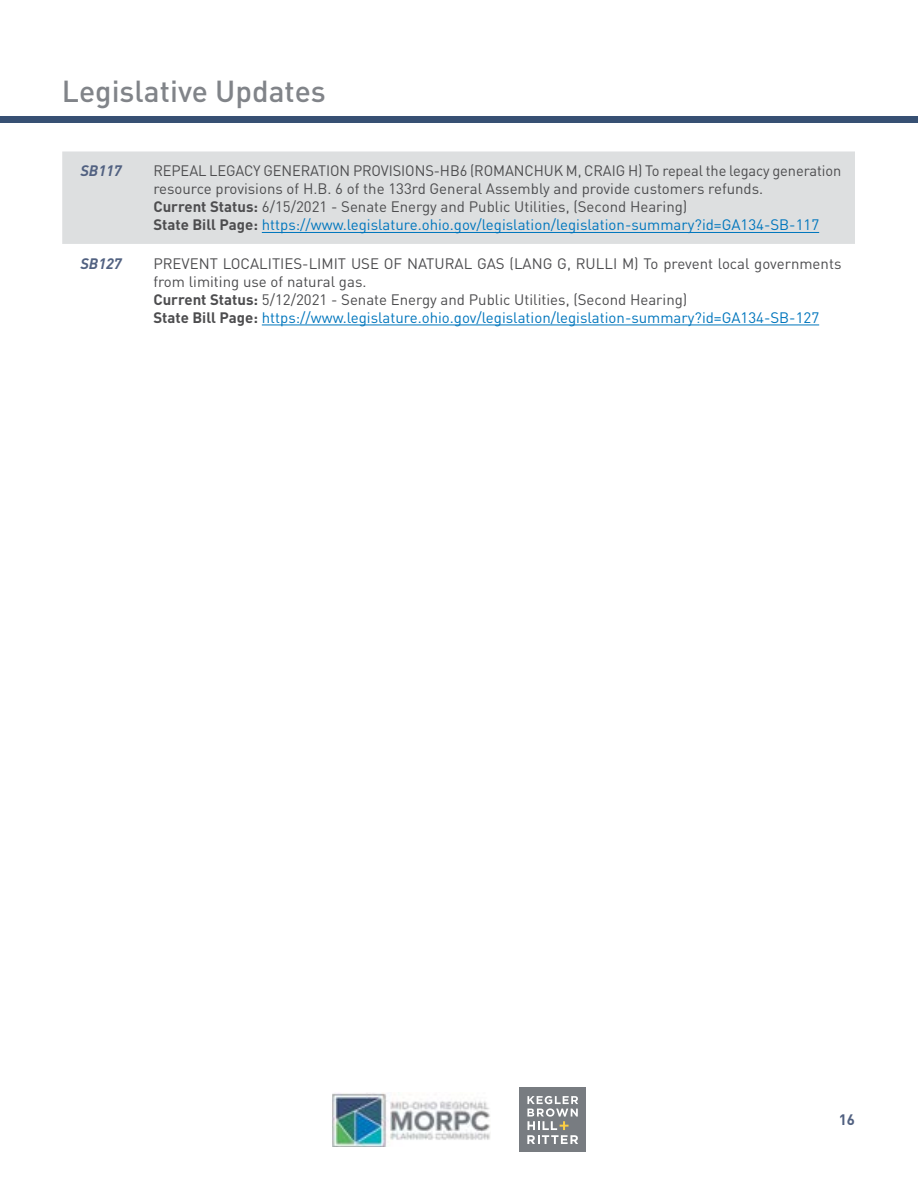
<style>
.page{position:relative;width:918px;height:1188px;background:#fff}
.page>*{position:absolute;margin:0;border:0;box-sizing:border-box;transform-origin:0 0}
.t1{font:500 30px "DIN Pro";color:#818489}
.t2{font:15px/18px "DIN Pro";color:#4d4d4f}
.t3{font:italic 700 15px "DIN Pro";color:#516181}
.t4{font:700 15px "DIN Pro";color:#516181}
.s1{font-weight:700}
.s2{color:#0076bd}
</style>
<div class="page">
<div style="left:520px;top:1088px;width:66px;height:64px;background:#787c81"></div>
<svg style="left:527px;top:1096px;width:51px;height:48px"></svg>
<img style="left:332px;top:1093px;width:158px;height:54px">
<div style="left:0;top:116px;width:918px;height:7px;background:#375073"></div>
<div style="left:62px;top:152px;width:793px;height:92px;background:#dddfe0"></div>
<svg style="left:261px;top:324px;width:559px;height:2px"></svg>
<hr style="left:262px;top:232px;width:557px;height:1px;background:#0076bd">
<hr style="left:262px;top:325px;width:557px;height:1px;background:#0076bd">
<h1 class="t1" style="left:62px;top:71px;width:265px">Legislative Updates</h1>
<p class="t3" style="left:81px;top:159px;width:43px">SB117</p>
<p class="t2" style="left:153px;top:161px;width:690px">REPEAL LEGACY GENERATION PROVISIONS-HB6 (ROMANCHUK M, CRAIG H) To repeal the legacy generation resource provisions of H.B. 6 of the 133rd General Assembly and provide customers refunds.<br><span class="s1">Current Status:</span> 6/15/2021 - Senate Energy and Public Utilities, (Second Hearing)<br><span class="s1">State Bill Page:</span> <span class="s2">https://www.legislature.ohio.gov/legislation/legislation-summary?id=GA134-SB-117</span></p>
<p class="t3" style="left:81px;top:251px;width:43px">SB127</p>
<p class="t2" style="left:153px;top:254px;width:690px">PREVENT LOCALITIES-LIMIT USE OF NATURAL GAS (LANG G, RULLI M) To prevent local governments from limiting use of natural gas.<br><span class="s1">Current Status:</span> 5/12/2021 - Senate Energy and Public Utilities, (Second Hearing)<br><span class="s1">State Bill Page:</span> <span class="s2">https://www.legislature.ohio.gov/legislation/legislation-summary?id=GA134-SB-127</span></p>
<p class="t4" style="left:839px;top:1110px;width:18px">16</p>
</div>
